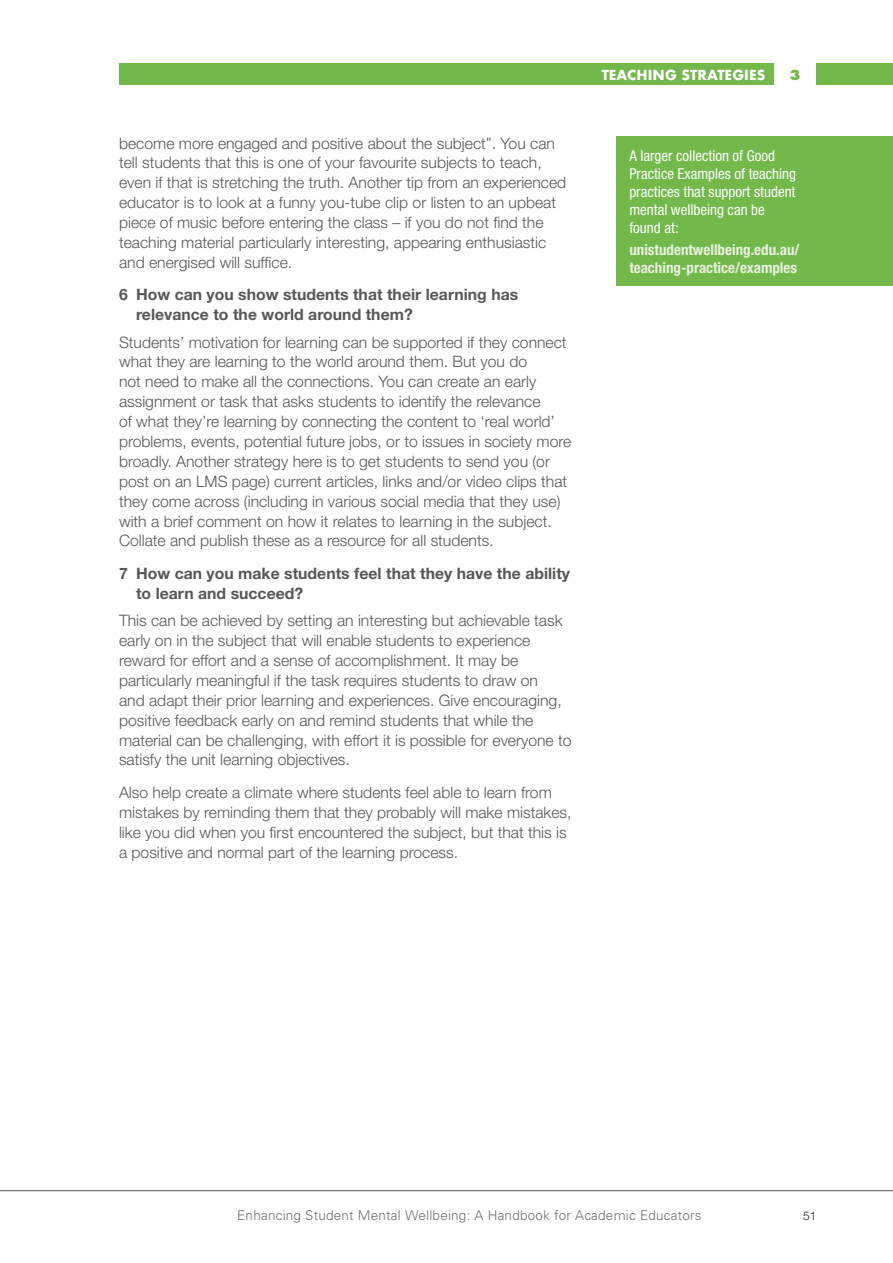
<style>
.page{position:relative;width:893px;height:1263px;background:#fff}
.page>*{position:absolute;margin:0;border:0;box-sizing:border-box;transform-origin:0 0}
.t1{font:300 15.75px/20px "Helvetica Neue";color:#575756}
.t2{font:700 15.75px/20px "Helvetica Neue";color:#575756}
.t3{font:condensed 15px/18px "Helvetica Neue";color:#fff}
.t4{font:700 condensed 15px/18px "Helvetica Neue";color:#e8f1df}
.t5{font:300 13.5px "Univers";letter-spacing:.015em;color:#706f6f}
.t6{font:700 13.5px "Futura";color:#fff}
.t7{font:800 13.5px "Futura";color:#72b84a}
.t8{font:300 12px "Helvetica Neue";color:#1d1d1b}
</style>
<div class="page">
<div style="left:119px;top:64px;width:655px;height:21px;background:#72b84a"></div>
<div style="left:816px;top:64px;width:77px;height:21px;background:#72b84a"></div>
<hr style="left:0;top:1190px;width:893px;height:1px;background:#575756">
<div style="left:617px;top:136px;width:276px;height:150px;background:#72b84a"></div>
<p class="t1" style="left:119px;top:133px;width:449px">become more engaged and positive about the subject”. You can tell students that this is one of your favourite subjects to teach, even if that is stretching the truth. Another tip from an experienced educator is to look at a funny you-tube clip or listen to an upbeat piece of music before entering the class – if you do not find the teaching material particularly interesting, appearing enthusiastic and energised will suffice.</p>
<p class="t2" style="left:136px;top:284px;width:384px;text-indent:-17px">6 How can you show students that their learning has relevance to the world around them?</p>
<p class="t1" style="left:119px;top:332px;width:454px">Students’ motivation for learning can be supported if they connect what they are learning to the world around them. But you do<br>not need to make all the connections. You can create an early assignment or task that asks students to identify the relevance<br>of what they’re learning by connecting the content to ‘real world’ problems, events, potential future jobs, or to issues in society more broadly. Another strategy here is to get students to send you (or post on an LMS page) current articles, links and/or video clips that they come across (including in various social media that they use) with a brief comment on how it relates to learning in the subject.<br>Collate and publish these as a resource for all students.</p>
<p class="t2" style="left:136px;top:563px;width:436px;text-indent:-17px">7 How can you make students feel that they have the ability to learn and succeed?</p>
<p class="t1" style="left:119px;top:610px;width:454px">This can be achieved by setting an interesting but achievable task early on in the subject that will enable students to experience reward for effort and a sense of accomplishment. It may be particularly meaningful if the task requires students to draw on<br>and adapt their prior learning and experiences. Give encouraging, positive feedback early on and remind students that while the material can be challenging, with effort it is possible for everyone to satisfy the unit learning objectives.</p>
<p class="t1" style="left:119px;top:782px;width:454px">Also help create a climate where students feel able to learn from mistakes by reminding them that they probably will make mistakes, like you did when you first encountered the subject, but that this is a positive and normal part of the learning process.</p>
<p class="t6" style="left:602px;top:65px;width:165px">TEACHING STRATEGIES</p>
<p class="t7" style="left:790px;top:66px;width:13px">3</p>
<p class="t3" style="left:629px;top:146px;width:168px">A larger collection of Good<br>Practice Examples of teaching practices that support student mental wellbeing can be found at:</p>
<p class="t4" style="left:629px;top:240px;width:172px">unistudentwellbeing.edu.au/ teaching-practice/examples</p>
<p class="t5" style="left:237px;top:1207px;width:466px">Enhancing Student Mental Wellbeing: A Handbook for Academic Educators</p>
<p class="t8" style="left:803px;top:1209px;width:15px">51</p>
</div>
